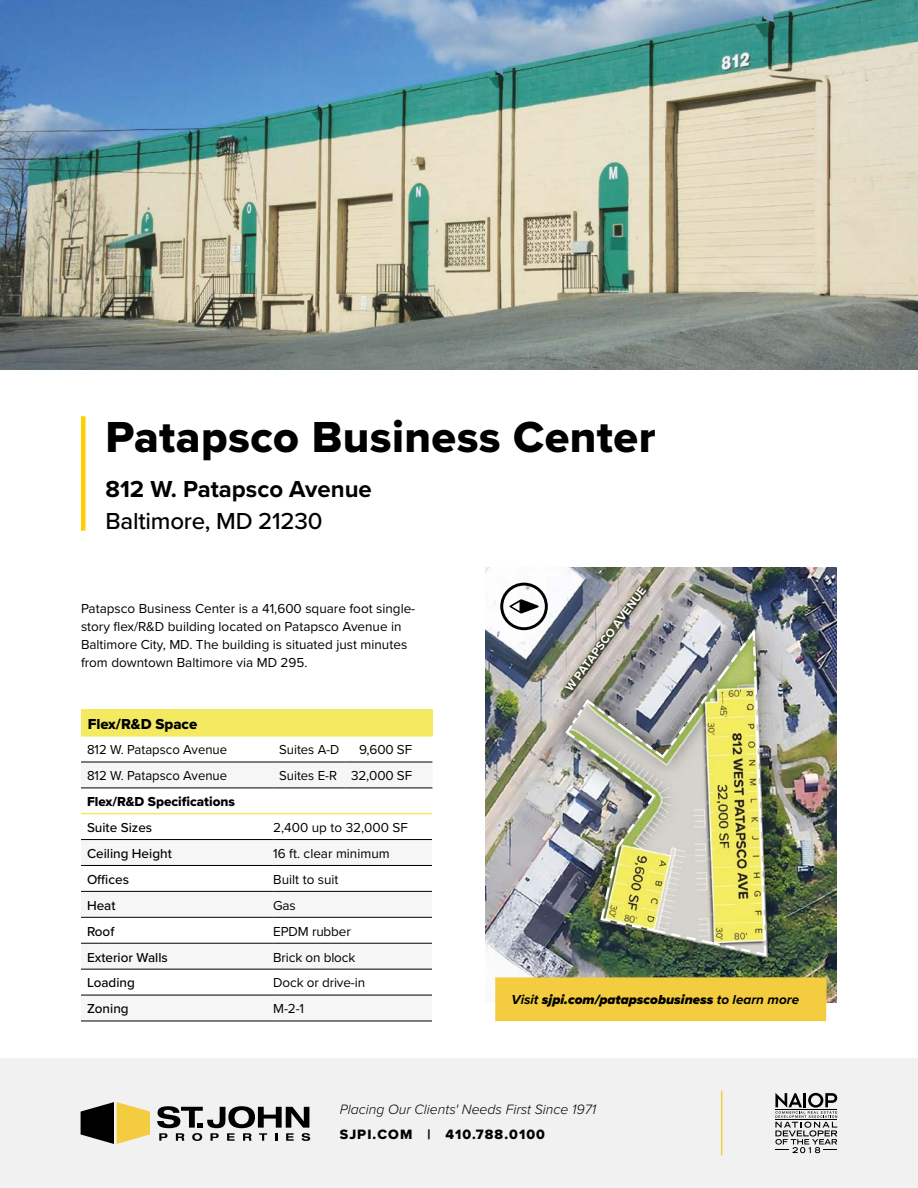
<style>
.page{position:relative;width:918px;height:1188px;background:#fff}
.page>*{position:absolute;margin:0;border:0;box-sizing:border-box;transform-origin:0 0}
.t1{font:45px "Proxima Nova Extrabld";letter-spacing:.01em;color:#000}
.t2{font:700 24px "Proxima Nova";color:#000}
.t3{font:500 24px "Proxima Nova";letter-spacing:-.01em;color:#000}
.t4{font:15px "Proxima Nova Extrabld";color:#000}
.t5{font:italic 300 14.1px "Proxima Nova";color:#000}
.t6{font:14.1px "Proxima Nova Extrabld";letter-spacing:.075em;color:#000}
.t7{font:13.5px/18px "Proxima Nova";color:#000}
.t8{font:500 13.5px "Proxima Nova";color:#000}
.t9{font:italic 900 13.5px "Proxima Nova";color:#000}
.t10{font:13.5px "Proxima Nova Extrabld";color:#000}
.t11{font:700 12px "Proxima Nova";color:#fff}
.s1{font-weight:700}
</style>
<div class="page">
<div style="left:81px;top:416px;width:5px;height:115px;background:#ffd000"></div>
<img style="left:0;top:0;width:918px;height:369px">
<svg style="left:81px;top:814px;width:351px;height:1px"></svg>
<svg style="left:81px;top:840px;width:351px;height:181px;fill:#f6f6f6"></svg>
<hr style="left:81px;top:839px;width:192px;height:1px;background:#000">
<hr style="left:273px;top:839px;width:159px;height:1px;background:#000">
<hr style="left:81px;top:865px;width:192px;height:1px;background:#000">
<hr style="left:273px;top:865px;width:159px;height:1px;background:#000">
<hr style="left:81px;top:891px;width:192px;height:1px;background:#000">
<hr style="left:273px;top:891px;width:159px;height:1px;background:#000">
<hr style="left:81px;top:917px;width:192px;height:1px;background:#000">
<hr style="left:273px;top:917px;width:159px;height:1px;background:#000">
<hr style="left:81px;top:943px;width:192px;height:1px;background:#000">
<hr style="left:273px;top:943px;width:159px;height:1px;background:#000">
<hr style="left:81px;top:969px;width:192px;height:1px;background:#000">
<hr style="left:273px;top:969px;width:159px;height:1px;background:#000">
<hr style="left:81px;top:995px;width:192px;height:1px;background:#000">
<hr style="left:273px;top:995px;width:159px;height:1px;background:#000">
<hr style="left:81px;top:1021px;width:192px;height:1px;background:#000">
<hr style="left:273px;top:1021px;width:159px;height:1px;background:#000">
<hr style="left:81px;top:813px;width:192px;height:1px;background:#f3ea61">
<hr style="left:273px;top:813px;width:159px;height:1px;background:#f3ea61">
<div style="left:81px;top:709px;width:351px;height:27px;background:#f3ea61"></div>
<svg style="left:81px;top:787px;width:351px;height:1px"></svg>
<hr style="left:81px;top:736px;width:192px;height:1px;background:#f3ea61">
<hr style="left:273px;top:736px;width:73px;height:1px;background:#f3ea61">
<hr style="left:346px;top:736px;width:86px;height:1px;background:#f3ea61">
<hr style="left:81px;top:762px;width:192px;height:1px;background:#000">
<hr style="left:273px;top:762px;width:73px;height:1px;background:#000">
<hr style="left:346px;top:762px;width:86px;height:1px;background:#000">
<hr style="left:81px;top:788px;width:192px;height:1px;background:#000">
<hr style="left:273px;top:788px;width:73px;height:1px;background:#000">
<hr style="left:346px;top:788px;width:86px;height:1px;background:#000">
<img style="left:485px;top:567px;width:352px;height:436px">
<img style="left:564px;top:625px;width:204px;height:332px">
<div style="left:558px;top:580px;width:95px;height:117px;background:#000;opacity:.75"></div>
<div style="left:495px;top:977px;width:332px;height:44px;background:#f3cd3f"></div>
<svg style="left:500px;top:583px;width:48px;height:47px"></svg>
<div style="left:0;top:1058px;width:918px;height:130px;background:#f1f1f2"></div>
<svg style="left:81px;top:1102px;width:69px;height:42px"></svg>
<svg style="left:157px;top:1106px;width:153px;height:35px"></svg>
<hr style="left:721px;top:1091px;width:1px;height:64px;background:#f3cd3f">
<svg style="left:775px;top:1093px;width:62px;height:60px"></svg>
<h1 class="t1" style="left:106px;top:403px;width:552px">Patapsco Business Center</h1>
<h2 class="t2" style="left:106px;top:471px;width:268px">812 W. Patapsco Avenue</h2>
<h2 class="t3" style="left:106px;top:503px;width:219px">Baltimore, MD 21230</h2>
<p class="t7" style="left:81px;top:599px;width:336px">Patapsco Business Center is a 41,600 square foot single&shy;story flex/R&amp;D building located on Patapsco Avenue in Baltimore City, MD. The building is situated just minutes from downtown Baltimore via MD 295.</p>
<p class="t4" style="left:88px;top:713px;width:111px">Flex/R&amp;D Space</p>
<p class="t7" style="left:87px;top:740px;width:142px">812 W. Patapsco Avenue</p>
<p class="t7" style="left:279px;top:740px;width:62px">Suites A-D</p>
<p class="t7" style="left:359px;top:740px;width:55px">9,600 SF</p>
<p class="t7" style="left:87px;top:766px;width:142px">812 W. Patapsco Avenue</p>
<p class="t7" style="left:279px;top:766px;width:134px">Suites E-R 32,000 SF</p>
<p class="t10" style="left:87px;top:791px;width:150px">Flex/R&amp;D Specifications</p>
<p class="t8" style="left:87px;top:817px;width:67px">Suite Sizes</p>
<p class="t7" style="left:273px;top:818px;width:136px">2,400 up to 32,000 SF</p>
<p class="t8" style="left:87px;top:843px;width:86px">Ceiling Height</p>
<p class="t7" style="left:273px;top:844px;width:118px">16 ft. clear minimum</p>
<p class="t8" style="left:87px;top:869px;width:44px">Offices</p>
<p class="t7" style="left:273px;top:870px;width:67px">Built to suit</p>
<p class="t8" style="left:87px;top:895px;width:30px">Heat</p>
<p class="t7" style="left:273px;top:896px;width:24px">Gas</p>
<p class="t8" style="left:87px;top:921px;width:29px">Roof</p>
<p class="t7" style="left:273px;top:922px;width:79px">EPDM rubber</p>
<p class="t8" style="left:87px;top:947px;width:82px">Exterior Walls</p>
<p class="t7" style="left:273px;top:947px;width:84px">Brick on block</p>
<p class="t8" style="left:87px;top:973px;width:49px">Loading</p>
<p class="t7" style="left:273px;top:973px;width:93px">Dock or drive-in</p>
<p class="t8" style="left:87px;top:999px;width:43px">Zoning</p>
<p class="t7" style="left:273px;top:999px;width:32px">M-2-1</p>
<p class="t11" style="left:561px;top:685px;width:128px;rotate:-54deg">W PATAPSCO AVENUE</p>
<p class="t9" style="left:511px;top:989px;width:289px"><span class="s1">Visit</span> sjpi.com/patapscobusiness <span class="s1">to learn more</span></p>
<p class="t5" style="left:340px;top:1098px;width:258px">Placing Our Clients' Needs First Since 1971</p>
<p class="t6" style="left:340px;top:1124px;width:207px">SJPI.COM | 410.788.0100</p>
</div>
